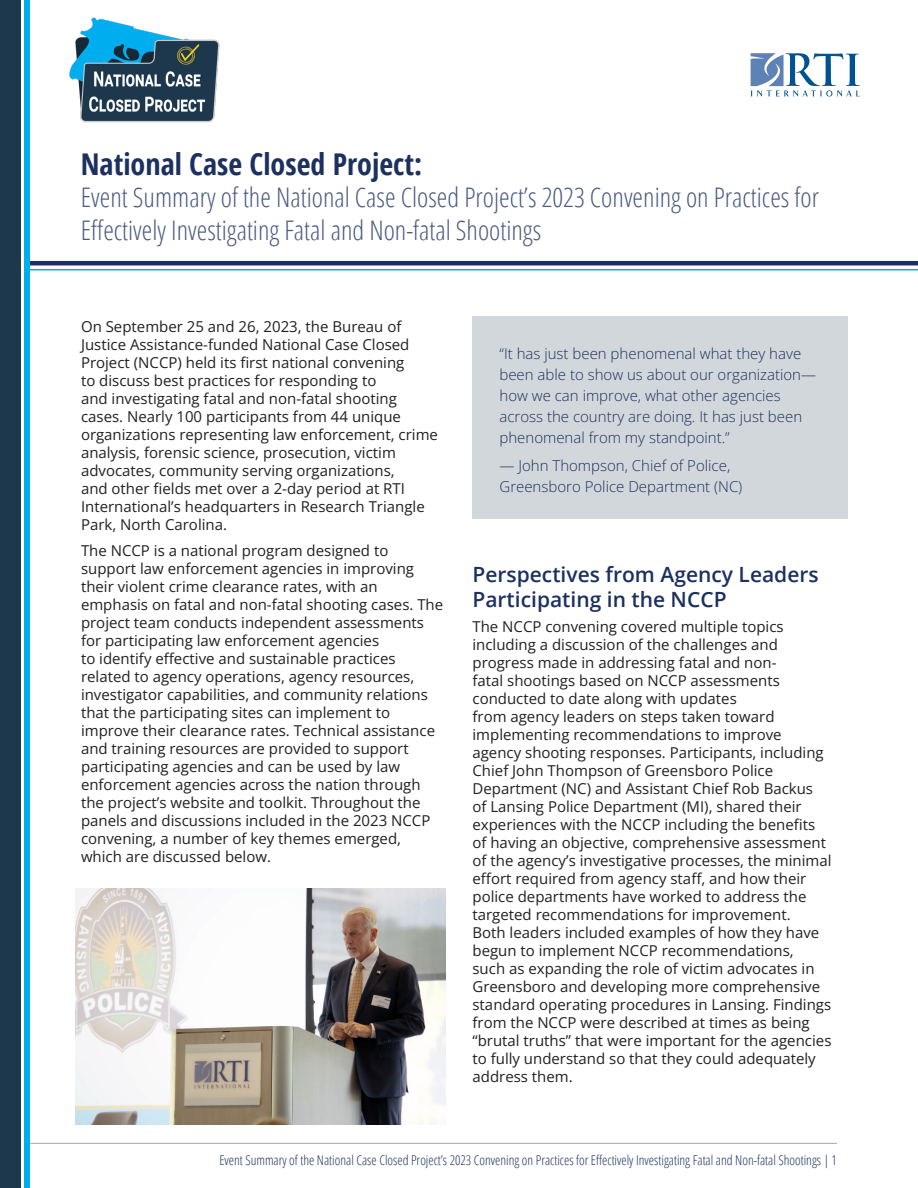
<style>
.page{position:relative;width:918px;height:1188px;background:#fff}
.page>*{position:absolute;margin:0;border:0;box-sizing:border-box;transform-origin:0 0}
.t1{font:700 condensed 30px "Open Sans";color:#1d315f}
.t2{font:300 condensed 27px/32.4px "Open Sans";color:#4a5a7f}
.t3{font:600 21px/25.2px "Open Sans";color:#1d315f}
.t4{font:15px/18px "Open Sans";color:#231f20}
.t5{font:300 15px/21px "Open Sans";color:#1d315f}
.t6{font:300 condensed 13.5px "Open Sans";color:#1d315f}
</style>
<div class="page">
<hr style="left:30px;top:1143px;width:807px;height:1px;background:#a7a8aa">
<hr style="left:26px;top:269px;width:892px;height:1px;background:#00aef0">
<div style="left:0;top:0;width:21px;height:1188px;background:#1d384d"></div>
<hr style="left:25px;top:261px;width:893px;height:4px;background:#1d315f">
<img style="left:24px;top:0;width:196px;height:150px">
<div style="left:25px;top:0;width:5px;height:1188px;background:#00aef0"></div>
<img style="left:750px;top:53px;width:1px;height:33px">
<svg style="left:751px;top:53px;width:109px;height:44px"></svg>
<div style="left:472px;top:316px;width:376px;height:203px;background:#d2d7db"></div>
<img style="left:76px;top:888px;width:370px;height:237px">
<h1 class="t1" style="left:81px;top:143px;width:343px">National Case Closed Project:</h1>
<h1 class="t2" style="left:81px;top:180px;width:740px">Event Summary of the National Case Closed Project’s 2023 Convening on Practices for<br>Effectively Investigating Fatal and Non-fatal Shootings</h1>
<p class="t4" style="left:81px;top:317px;width:359px">On September 25 and 26, 2023, the Bureau of Justice Assistance-funded National Case Closed Project (NCCP) held its first national convening<br>to discuss best practices for responding to<br>and investigating fatal and non-fatal shooting cases. Nearly 100 participants from 44 unique organizations representing law enforcement, crime analysis, forensic science, prosecution, victim advocates, community serving organizations,<br>and other fields met over a 2-day period at RTI International’s headquarters in Research Triangle Park, North Carolina.</p>
<p class="t4" style="left:81px;top:541px;width:364px">The NCCP is a national program designed to support law enforcement agencies in improving their violent crime clearance rates, with an emphasis on fatal and non-fatal shooting cases. The project team conducts independent assessments for participating law enforcement agencies<br>to identify effective and sustainable practices related to agency operations, agency resources, investigator capabilities, and community relations that the participating sites can implement to improve their clearance rates. Technical assistance and training resources are provided to support participating agencies and can be used by law enforcement agencies across the nation through the project’s website and toolkit. Throughout the panels and discussions included in the 2023 NCCP convening, a number of key themes emerged, which are discussed below.</p>
<p class="t5" style="left:500px;top:343px;width:318px">“It has just been phenomenal what they have been able to show us about our organization— how we can improve, what other agencies across the country are doing. It has just been phenomenal from my standpoint.”</p>
<p class="t5" style="left:500px;top:454px;width:244px">— John Thompson, Chief of Police,<br>Greensboro Police Department (NC)</p>
<h2 class="t3" style="left:472px;top:561px;width:348px">Perspectives from Agency Leaders<br>Participating in the NCCP</h2>
<p class="t4" style="left:472px;top:617px;width:361px">The NCCP convening covered multiple topics including a discussion of the challenges and progress made in addressing fatal and non-<br>fatal shootings based on NCCP assessments conducted to date along with updates<br>from agency leaders on steps taken toward implementing recommendations to improve agency shooting responses. Participants, including Chief John Thompson of Greensboro Police Department (NC) and Assistant Chief Rob Backus<br>of Lansing Police Department (MI), shared their experiences with the NCCP including the benefits of having an objective, comprehensive assessment of the agency’s investigative processes, the minimal effort required from agency staff, and how their police departments have worked to address the targeted recommendations for improvement.<br>Both leaders included examples of how they have begun to implement NCCP recommendations,<br>such as expanding the role of victim advocates in Greensboro and developing more comprehensive standard operating procedures in Lansing. Findings from the NCCP were described at times as being “brutal truths” that were important for the agencies to fully understand so that they could adequately address them.</p>
<p class="t6" style="left:219px;top:1151px;width:619px">Event Summary of the National Case Closed Project’s 2023 Convening on Practices for Effectively Investigating Fatal and Non-fatal Shootings | 1</p>
</div>
